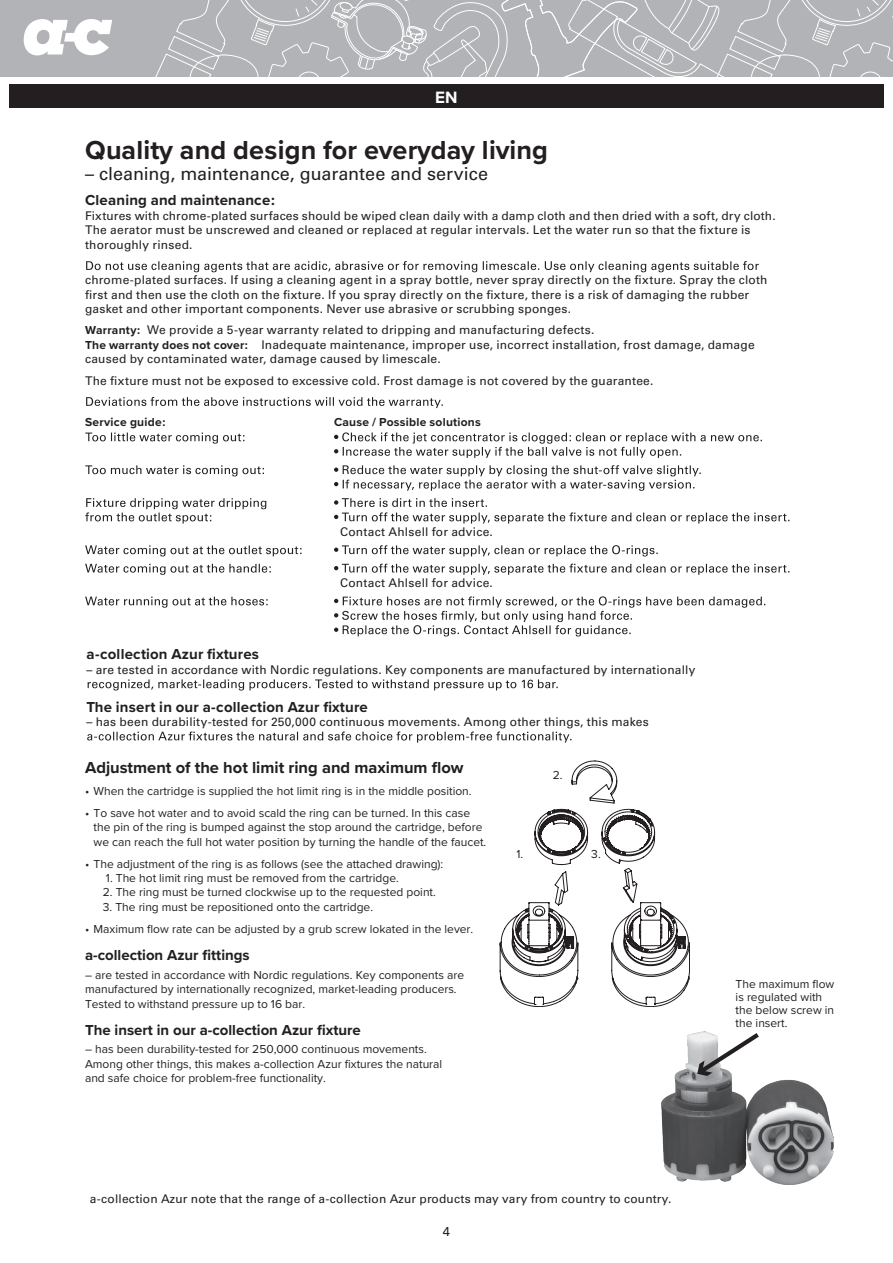
<style>
.page{position:relative;width:893px;height:1263px;background:#fff}
.page>*{position:absolute;margin:0;border:0;box-sizing:border-box;transform-origin:0 0}
.t1{font:700 27px "Proxima Nova";letter-spacing:.005em;color:#231f20}
.t2{font:18px "Univers LT Std";color:#231f20}
.t3{font:700 17.1px "Proxima Nova";color:#fff}
.t4{font:700 16.5px "Proxima Nova";color:#231f20}
.t5{font:700 15px "Proxima Nova";letter-spacing:.01em;color:#231f20}
.t6{font:12.9px "Univers LT Std";color:#231f20}
.t7{font:12px/14.4px "Univers LT Std";letter-spacing:.015em;color:#231f20}
.t8{font:12px/14.4px "Proxima Nova";color:#231f20}
.t9{font:700 12px "Proxima Nova";letter-spacing:.02em;color:#231f20}
.s1{font-family:"Proxima Nova";font-weight:700}
</style>
<div class="page">
<div style="left:0;top:0;width:893px;height:77px;background:#b2b3b7"></div>
<svg style="left:155px;top:0;width:738px;height:77px"></svg>
<svg style="left:24px;top:19px;width:88px;height:36px"></svg>
<div style="left:9px;top:84px;width:875px;height:24px;background:#231f20"></div>
<svg style="left:86px;top:261px;width:391px;height:11px"></svg>
<svg style="left:483px;top:261px;width:56px;height:9px"></svg>
<svg style="left:545px;top:261px;width:214px;height:11px"></svg>
<svg style="left:86px;top:397px;width:357px;height:11px"></svg>
<svg style="left:85px;top:433px;width:159px;height:11px"></svg>
<svg style="left:334px;top:432px;width:428px;height:26px"></svg>
<svg style="left:85px;top:465px;width:179px;height:11px"></svg>
<svg style="left:334px;top:465px;width:367px;height:26px"></svg>
<svg style="left:85px;top:498px;width:181px;height:25px"></svg>
<svg style="left:334px;top:498px;width:455px;height:25px"></svg>
<svg style="left:85px;top:545px;width:573px;height:11px"></svg>
<svg style="left:85px;top:564px;width:186px;height:11px"></svg>
<svg style="left:334px;top:564px;width:455px;height:11px"></svg>
<svg style="left:85px;top:597px;width:183px;height:11px"></svg>
<svg style="left:334px;top:596px;width:431px;height:40px"></svg>
<svg style="left:88px;top:679px;width:428px;height:11px"></svg>
<svg style="left:522px;top:679px;width:36px;height:9px"></svg>
<svg style="left:87px;top:731px;width:484px;height:12px"></svg>
<svg style="left:500px;top:761px;width:190px;height:246px"></svg>
<div style="left:513px;top:846px;width:17px;height:16px;background:#fff"></div>
<div style="left:549px;top:766px;width:17px;height:16px;background:#fff"></div>
<div style="left:590px;top:846px;width:13px;height:16px;background:#fff"></div>
<img style="left:661px;top:1033px;width:172px;height:151px">
<svg style="left:695px;top:1031px;width:69px;height:46px"></svg>
<h3 class="t3" style="left:435px;top:85px;width:24px">EN</h3>
<h1 class="t1" style="left:85px;top:129px;width:464px">Quality and design for everyday living</h1>
<h2 class="t2" style="left:85px;top:163px;width:405px">– cleaning, maintenance, guarantee and service</h2>
<p class="t5" style="left:85px;top:189px;width:191px">Cleaning and maintenance:</p>
<p class="t7" style="left:85px;top:208px;width:692px">Fixtures with chrome-plated surfaces should be wiped clean daily with a damp cloth and then dried with a soft, dry cloth.<br>The aerator must be unscrewed and cleaned or replaced at regular intervals. Let the water run so that the fixture is thoroughly rinsed.</p>
<p class="t7" style="left:85px;top:273px;width:684px">chrome-plated surfaces. If using a cleaning agent in a spray bottle, never spray directly on the fixture. Spray the cloth first and then use the cloth on the fixture. If you spray directly on the fixture, there is a risk of damaging the rubber gasket and other important components. Never use abrasive or scrubbing sponges.</p>
<p class="t7" style="left:85px;top:323px;width:671px"><span class="s1">Warranty:</span> We provide a 5-year warranty related to dripping and manufacturing defects.<br><span class="s1">The warranty does not cover:</span> Inadequate maintenance, improper use, incorrect installation, frost damage, damage caused by contaminated water, damage caused by limescale.</p>
<p class="t7" style="left:85px;top:373px;width:570px">The fixture must not be exposed to excessive cold. Frost damage is not covered by the guarantee.</p>
<p class="t9" style="left:85px;top:413px;width:82px">Service guide:</p>
<p class="t9" style="left:334px;top:413px;width:148px">Cause / Possible solutions</p>
<p class="t7" style="left:340px;top:524px;width:154px">Contact Ahlsell for advice.</p>
<p class="t7" style="left:340px;top:575px;width:154px">Contact Ahlsell for advice.</p>
<p class="t5" style="left:87px;top:643px;width:174px">a-collection Azur fixtures</p>
<p class="t7" style="left:87px;top:662px;width:610px">– are tested in accordance with Nordic regulations. Key components are manufactured by internationally</p>
<p class="t5" style="left:87px;top:695px;width:283px">The insert in our a-collection Azur fixture</p>
<p class="t7" style="left:87px;top:714px;width:564px">– has been durability-tested for 250,000 continuous movements. Among other things, this makes</p>
<h3 class="t4" style="left:85px;top:755px;width:380px">Adjustment of the hot limit ring and maximum flow</h3>
<p class="t8" style="left:85px;top:783px;width:388px">• When the cartridge is supplied the hot limit ring is in the middle position.</p>
<p class="t8" style="left:94px;top:805px;width:394px;text-indent:-9px">• To save hot water and to avoid scald the ring can be turned. In this case the pin of the ring is bumped against the stop around the cartridge, before we can reach the full hot water position by turning the handle of the faucet.</p>
<p class="t8" style="left:85px;top:856px;width:360px">• The adjustment of the ring is as follows (see the attached drawing):</p>
<p class="t8" style="left:106px;top:870px;width:294px">1. The hot limit ring must be removed from the cartridge.</p>
<p class="t8" style="left:103px;top:885px;width:335px">2. The ring must be turned clockwise up to the requested point.</p>
<p class="t8" style="left:103px;top:899px;width:272px">3. The ring must be repositioned onto the cartridge.</p>
<p class="t8" style="left:85px;top:921px;width:390px">• Maximum flow rate can be adjusted by a grub screw lokated in the lever.</p>
<p class="t5" style="left:85px;top:944px;width:166px">a-collection Azur fittings</p>
<p class="t8" style="left:85px;top:967px;width:381px">– are tested in accordance with Nordic regulations. Key components are manufactured by internationally recognized, market-leading producers.<br>Tested to withstand pressure up to 16 bar.</p>
<p class="t5" style="left:85px;top:1018px;width:277px">The insert in our a-collection Azur fixture</p>
<p class="t8" style="left:85px;top:1042px;width:359px">– has been durability-tested for 250,000 continuous movements.<br>Among other things, this makes a-collection Azur fixtures the natural and safe choice for problem-free functionality.</p>
<p class="t8" style="left:517px;top:847px;width:8px">1.</p>
<p class="t8" style="left:553px;top:767px;width:11px">2.</p>
<p class="t8" style="left:591px;top:847px;width:11px">3.</p>
<p class="t8" style="left:736px;top:977px;width:100px;line-height:12.9px">The maximum flow is regulated with the below screw in the insert.</p>
<p class="t7" style="left:90px;top:1192px;width:583px">a-collection Azur note that the range of a-collection Azur products may vary from country to country.</p>
<p class="t6" style="left:443px;top:1224px;width:9px">4</p>
</div>
